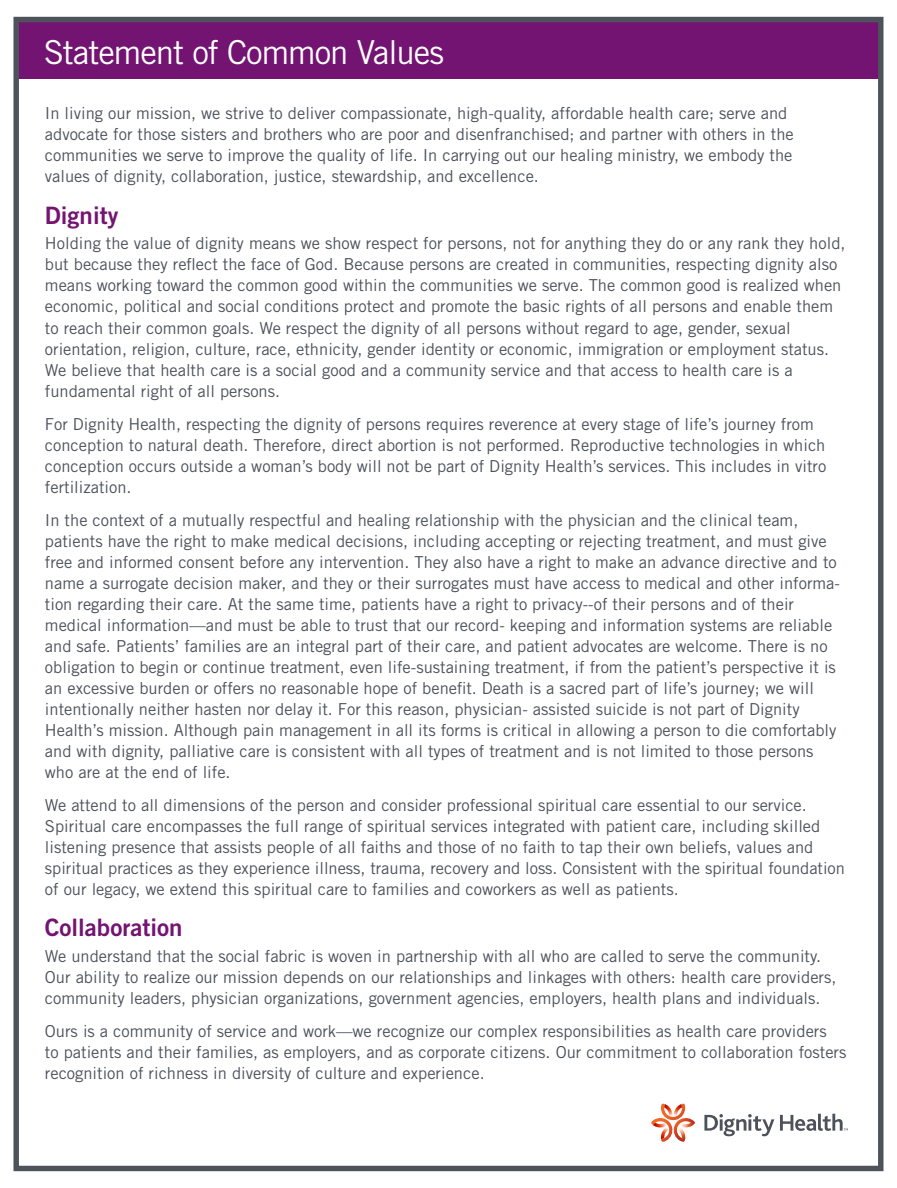
<style>
.page{position:relative;width:897px;height:1188px;background:#fff}
.page>*{position:absolute;margin:0;border:0;box-sizing:border-box;transform-origin:0 0}
.t1{font:33px "Trade Gothic LT Std";letter-spacing:-.03em;color:#fff}
.t2{font:24px "Trade Gothic LT Std Bd 2";color:#731472}
.t3{font:16.5px/21px "Trade Gothic LT Std";color:#4d525a}
</style>
<div class="page">
<div style="left:16px;top:21px;width:864px;height:58px;background:#731472"></div>
<div style="left:13px;top:17px;width:870px;height:1154px;border:5px solid #4e525b"></div>
<svg style="left:704px;top:1114px;width:143px;height:22px"></svg>
<svg style="left:651px;top:1103px;width:44px;height:39px"></svg>
<h1 class="t1" style="left:44px;top:32px;width:402px">Statement of Common Values</h1>
<p class="t3" style="left:45px;top:102px;width:750px">In living our mission, we strive to deliver compassionate, high-quality, affordable health care; serve and advocate for those sisters and brothers who are poor and disenfranchised; and partner with others in the communities we serve to improve the quality of life. In carrying out our healing ministry, we embody the values of dignity, collaboration, justice, stewardship, and excellence.</p>
<h2 class="t2" style="left:45px;top:201px;width:75px">Dignity</h2>
<p class="t3" style="left:45px;top:233px;width:802px">Holding the value of dignity means we show respect for persons, not for anything they do or any rank they hold, but because they reflect the face of God. Because persons are created in communities, respecting dignity also means working toward the common good within the communities we serve. The common good is realized when economic, political and social conditions protect and promote the basic rights of all persons and enable them to reach their common goals. We respect the dignity of all persons without regard to age, gender, sexual orientation, religion, culture, race, ethnicity, gender identity or economic, immigration or employment status.<br>We believe that health care is a social good and a community service and that access to health care is a fundamental right of all persons.</p>
<p class="t3" style="left:45px;top:413px;width:782px">For Dignity Health, respecting the dignity of persons requires reverence at every stage of life’s journey from conception to natural death. Therefore, direct abortion is not performed. Reproductive technologies in which conception occurs outside a woman’s body will not be part of Dignity Health’s services. This includes in vitro fertilization.</p>
<p class="t3" style="left:45px;top:509px;width:796px">In the context of a mutually respectful and healing relationship with the physician and the clinical team, patients have the right to make medical decisions, including accepting or rejecting treatment, and must give free and informed consent before any intervention. They also have a right to make an advance directive and to name a surrogate decision maker, and they or their surrogates must have access to medical and other informa&shy;tion regarding their care. At the same time, patients have a right to privacy--of their persons and of their medical information—and must be able to trust that our record- keeping and information systems are reliable and safe. Patients’ families are an integral part of their care, and patient advocates are welcome. There is no obligation to begin or continue treatment, even life-sustaining treatment, if from the patient’s perspective it is an excessive burden or offers no reasonable hope of benefit. Death is a sacred part of life’s journey; we will intentionally neither hasten nor delay it. For this reason, physician- assisted suicide is not part of Dignity Health’s mission. Although pain management in all its forms is critical in allowing a person to die comfortably and with dignity, palliative care is consistent with all types of treatment and is not limited to those persons who are at the end of life.</p>
<p class="t3" style="left:45px;top:794px;width:801px">We attend to all dimensions of the person and consider professional spiritual care essential to our service.<br>Spiritual care encompasses the full range of spiritual services integrated with patient care, including skilled listening presence that assists people of all faiths and those of no faith to tap their own beliefs, values and spiritual practices as they experience illness, trauma, recovery and loss. Consistent with the spiritual foundation of our legacy, we extend this spiritual care to families and coworkers as well as patients.</p>
<h2 class="t2" style="left:45px;top:913px;width:139px">Collaboration</h2>
<p class="t3" style="left:45px;top:945px;width:792px">We understand that the social fabric is woven in partnership with all who are called to serve the community.<br>Our ability to realize our mission depends on our relationships and linkages with others: health care providers, community leaders, physician organizations, government agencies, employers, health plans and individuals.</p>
<p class="t3" style="left:45px;top:1020px;width:802px">Ours is a community of service and work—we recognize our complex responsibilities as health care providers<br>to patients and their families, as employers, and as corporate citizens. Our commitment to collaboration fosters recognition of richness in diversity of culture and experience.</p>
</div>
